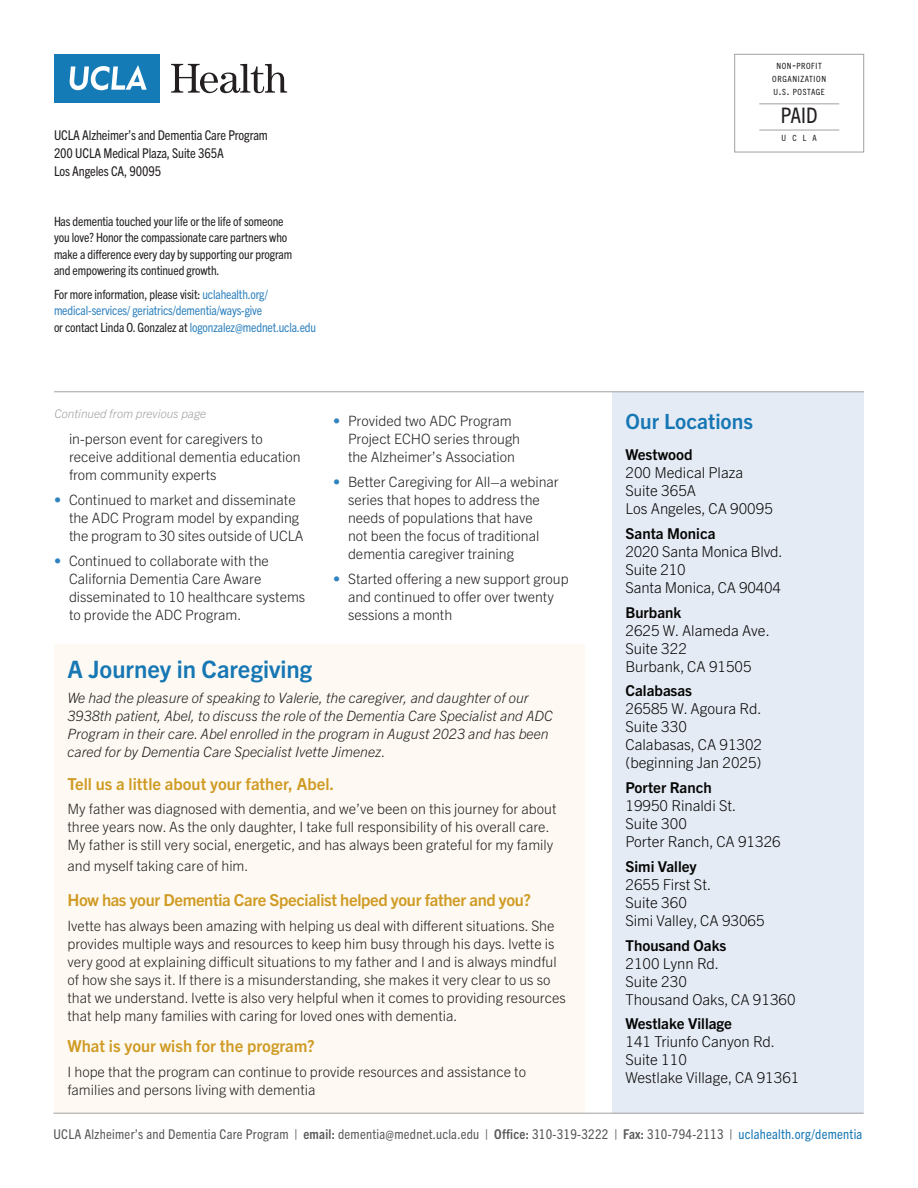
<style>
.page{position:relative;width:918px;height:1188px;background:#fff}
.page>*{position:absolute;margin:0;border:0;box-sizing:border-box;transform-origin:0 0}
.t1{font:700 24px "Trade Gothic Next LT Pro";color:#1677b4}
.t2{font:condensed 21.45px "Trade Gothic Next LT Pro";color:#231f20}
.t3{font:700 21px "Trade Gothic Next LT Pro";color:#1677b4}
.t4{font:700 16.5px "Trade Gothic Next LT Pro";color:#d09b25}
.t5{font:700 16.5px "Trade Gothic Next LT Pro";letter-spacing:-.02em;color:#d09b25}
.t6{font:300 15px/18px "Trade Gothic Next LT Pro";color:#050504}
.t7{font:700 15px "Trade Gothic Next LT Pro";color:#050504}
.t8{font:300 14.25px/18px "Trade Gothic Next LT Pro";color:#231f20}
.t9{font:italic 300 14.25px/18px "Trade Gothic Next LT Pro";color:#231f20}
.t10{font:condensed 13.5px "Trade Gothic Next LT Pro";letter-spacing:.02em;color:#57585a}
.t11{font:condensed 13.5px/18px "Trade Gothic Next LT Pro";letter-spacing:-.01em;color:#231f20}
.t12{font:condensed 12.75px/16.5px "Trade Gothic Next LT Pro";letter-spacing:-.01em;color:#231f20}
.t13{font:condensed 12.75px/16.5px "Trade Gothic Next LT Pro";letter-spacing:-.01em;color:#3183bf}
.t14{font:italic 300 12px "Trade Gothic Next LT Pro";color:#a2a19e}
.t15{font:condensed 8.55px/13px "Trade Gothic Next LT Pro";letter-spacing:.07em;color:#231f20;text-align:center}
.s1{color:#231f20}
.s2{color:#3183bf}
.s3{font-size:12.3px}
.s4{font-weight:700}
.s5{color:#1677b4}
</style>
<div class="page">
<div style="left:54px;top:645px;width:531px;height:468px;background:#fefaf3"></div>
<div style="left:734px;top:54px;width:130px;height:98px;border:1px solid #a2a19e"></div>
<hr style="left:759px;top:104px;width:80px;height:1px;background:#a2a19e">
<hr style="left:759px;top:130px;width:80px;height:1px;background:#a2a19e">
<div style="left:54px;top:54px;width:106px;height:49px;background:#157bb7"></div>
<svg style="left:70px;top:65px;width:77px;height:25px"></svg>
<svg style="left:171px;top:64px;width:116px;height:29px"></svg>
<div style="left:612px;top:392px;width:252px;height:721px;background:#e5ebf5"></div>
<hr style="left:54px;top:1113px;width:810px;height:1px;background:#a2a19e">
<hr style="left:54px;top:392px;width:810px;height:1px;background:#a2a19e">
<p class="t11" style="left:54px;top:125px;width:215px">UCLA Alzheimer’s and Dementia Care Program<br>200 UCLA Medical Plaza, Suite 365A<br>Los Angeles CA, 90095</p>
<p class="t12" style="left:54px;top:212px;width:240px">Has dementia touched your life or the life of someone you love? Honor the compassionate care partners who make a difference every day by supporting our program and empowering its continued growth.</p>
<p class="t13" style="left:54px;top:285px;width:264px"><span class="s1">For more information, please visit:</span> uclahealth.org/ medical-services/ geriatrics/dementia/ways-give<br><span class="s1">or contact Linda O. Gonzalez at</span> logonzalez@mednet.ucla.edu</p>
<p class="t14" style="left:55px;top:405px;width:153px">Continued from previous page</p>
<p class="t8" style="left:69px;top:429px;width:233px">in-person event for caregivers to receive additional dementia education from community experts</p>
<p class="t8" style="left:69px;top:490px;width:236px;text-indent:-15px"><span class="s2">•</span> Continued to market and disseminate the ADC Program model by expanding the program to 30 sites outside of UCLA</p>
<p class="t8" style="left:69px;top:551px;width:238px;text-indent:-15px"><span class="s2">•</span> Continued to collaborate with the California Dementia Care Aware disseminated to 10 healthcare systems to provide the ADC Program.</p>
<p class="t8" style="left:348px;top:411px;width:174px;text-indent:-15px"><span class="s2">•</span> Provided two ADC Program<br>Project ECHO series through the Alzheimer’s Association</p>
<p class="t8" style="left:348px;top:472px;width:212px;text-indent:-15px"><span class="s2">•</span> Better Caregiving for All–a webinar series that hopes to address the needs of populations that have<br>not been the focus of traditional dementia caregiver training</p>
<p class="t8" style="left:348px;top:569px;width:222px;text-indent:-15px"><span class="s2">•</span> Started offering a new support group and continued to offer over twenty sessions a month</p>
<h1 class="t1" style="left:68px;top:653px;width:246px">A Journey in Caregiving</h1>
<p class="t9" style="left:68px;top:688px;width:487px">We had the pleasure of speaking to Valerie, the caregiver, and daughter of our 3938th patient, Abel, to discuss the role of the Dementia Care Specialist and ADC Program in their care. Abel enrolled in the program in August 2023 and has been cared for by Dementia Care Specialist Ivette Jimenez.</p>
<p class="t4" style="left:68px;top:772px;width:268px">Tell us a little about your father, Abel.</p>
<p class="t8" style="left:68px;top:799px;width:491px">My father was diagnosed with dementia, and we’ve been on this journey for about three years now. As the only daughter, I take full responsibility of his overall care.<br>My father is still very social, energetic, and has always been grateful for my family</p>
<p class="t8" style="left:68px;top:856px;width:183px">and myself taking care of him.</p>
<p class="t5" style="left:68px;top:888px;width:465px">How has your Dementia Care Specialist helped your father and you?</p>
<p class="t8" style="left:68px;top:916px;width:500px">Ivette has always been amazing with helping us deal with different situations. She provides multiple ways and resources to keep him busy through his days. Ivette is very good at explaining difficult situations to my father and I and is always mindful of how she says it. If there is a misunderstanding, she makes it very clear to us so that we understand. Ivette is also very helpful when it comes to providing resources that help many families with caring for loved ones with dementia.</p>
<p class="t4" style="left:68px;top:1035px;width:249px">What is your wish for the program?</p>
<p class="t8" style="left:68px;top:1062px;width:460px">I hope that the program can continue to provide resources and assistance to families and persons living with dementia</p>
<p class="t15" style="left:772px;top:59px;width:55px">NON<span class="s3">-</span>PROFIT<br>ORGANIZATION<br>U<span class="s3">.</span>S<span class="s3">.</span> POSTAGE</p>
<h2 class="t2" style="left:781px;top:101px;width:38px">PAID</h2>
<p class="t15" style="left:782px;top:131px;width:37px">UCLA</p>
<h3 class="t3" style="left:626px;top:406px;width:129px">Our Locations</h3>
<p class="t7" style="left:626px;top:444px;width:69px">Westwood</p>
<p class="t6" style="left:626px;top:463px;width:149px">200 Medical Plaza<br>Suite 365A<br>Los Angeles, CA 90095</p>
<p class="t7" style="left:626px;top:523px;width:91px">Santa Monica</p>
<p class="t6" style="left:626px;top:541px;width:159px">2020 Santa Monica Blvd.<br>Suite 210<br>Santa Monica, CA 90404</p>
<p class="t7" style="left:626px;top:602px;width:57px">Burbank</p>
<p class="t6" style="left:626px;top:620px;width:146px">2625 W. Alameda Ave.<br>Suite 322<br>Burbank, CA 91505</p>
<p class="t7" style="left:626px;top:680px;width:68px">Calabasas</p>
<p class="t6" style="left:626px;top:699px;width:138px">26585 W. Agoura Rd.<br>Suite 330<br>Calabasas, CA 91302 (beginning Jan 2025)</p>
<p class="t7" style="left:626px;top:777px;width:88px">Porter Ranch</p>
<p class="t6" style="left:626px;top:796px;width:157px">19950 Rinaldi St.<br>Suite 300<br>Porter Ranch, CA 91326</p>
<p class="t7" style="left:626px;top:856px;width:73px">Simi Valley</p>
<p class="t6" style="left:626px;top:874px;width:141px">2655 First St.<br>Suite 360<br>Simi Valley, CA 93065</p>
<p class="t7" style="left:626px;top:935px;width:102px">Thousand Oaks</p>
<p class="t6" style="left:626px;top:953px;width:172px">2100 Lynn Rd.<br>Suite 230<br>Thousand Oaks, CA 91360</p>
<p class="t7" style="left:626px;top:1013px;width:108px">Westlake Village</p>
<p class="t6" style="left:626px;top:1032px;width:175px">141 Triunfo Canyon Rd.<br>Suite 110<br>Westlake Village, CA 91361</p>
<p class="t10" style="left:54px;top:1125px;width:810px">UCLA Alzheimer’s and Dementia Care Program | <span class="s4">email:</span> dementia@mednet.ucla.edu | <span class="s4">Office:</span> 310-319-3222 | <span class="s4">Fax:</span> 310-794-2113 | <span class="s5">uclahealth.org/dementia</span></p>
</div>
